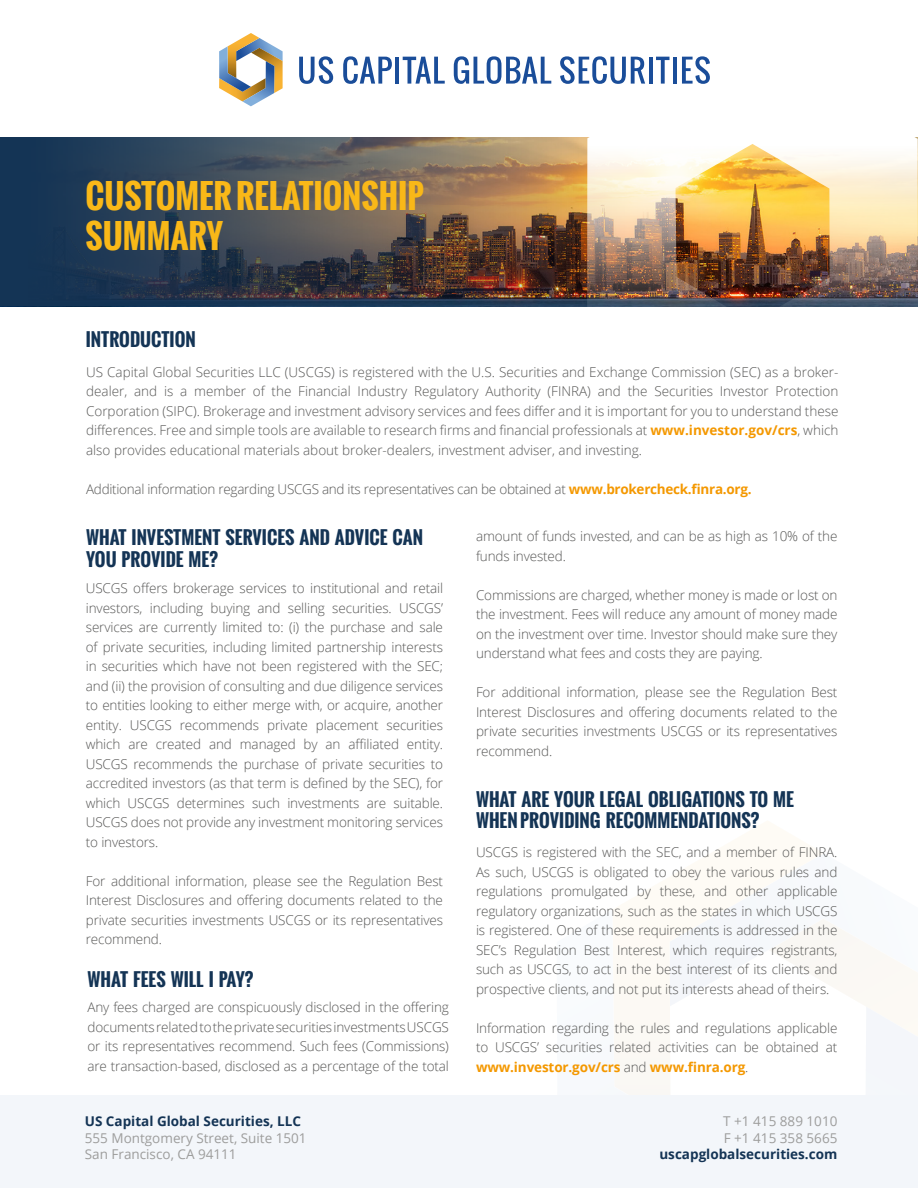
<style>
.page{position:relative;width:918px;height:1188px;background:#fff}
.page>*{position:absolute;margin:0;border:0;box-sizing:border-box;transform-origin:0 0}
.t1{font:700 33px/39.6px "Oswald";color:#f9b818}
.t2{font:700 18px/21.6px "Oswald";color:#143455}
.t3{font:300 13.5px/19.5px "Open Sans";letter-spacing:-.01em;color:#575756;text-align:justify}
.t4{font:13.5px/16.2px "Open Sans";color:#9d9d9c}
.t5{font:700 13.5px "Open Sans";color:#143455}
.s1{font-weight:700;color:#f49800}
</style>
<div class="page">
<svg style="left:557px;top:918px;width:361px;height:178px"></svg>
<div style="left:0;top:1096px;width:918px;height:92px;background:#f3f6fa"></div>
<img style="left:0;top:138px;width:587px;height:168px">
<img style="left:587px;top:56px;width:331px;height:251px">
<svg style="left:219px;top:33px;width:64px;height:73px"></svg>
<svg style="left:299px;top:56px;width:34px;height:28px"></svg>
<svg style="left:343px;top:56px;width:49px;height:28px"></svg>
<hr style="left:395px;top:57px;width:4px;height:27px;background:#1a4d99">
<svg style="left:403px;top:57px;width:42px;height:27px"></svg>
<svg style="left:454px;top:56px;width:97px;height:28px"></svg>
<svg style="left:560px;top:56px;width:85px;height:28px"></svg>
<hr style="left:649px;top:57px;width:4px;height:27px;background:#1a4d99">
<svg style="left:656px;top:57px;width:13px;height:27px"></svg>
<hr style="left:673px;top:57px;width:4px;height:27px;background:#1a4d99">
<svg style="left:682px;top:56px;width:28px;height:28px"></svg>
<h1 class="t1" style="left:86px;top:176px;width:340px">CUSTOMER RELATIONSHIP<br>SUMMARY</h1>
<h2 class="t2" style="left:86px;top:328px;width:111px">INTRODUCTION</h2>
<p class="t3" style="left:86px;top:362px;width:754px">US Capital Global Securities LLC (USCGS) is registered with the U.S. Securities and Exchange Commission (SEC) as a broker&shy;dealer, and is a member of the Financial Industry Regulatory Authority (FINRA) and the Securities Investor Protection Corporation (SIPC). Brokerage and investment advisory services and fees differ and it is important for you to understand these differences. Free and simple tools are available to research firms and financial professionals at <span class="s1">www.investor.gov/crs</span>, which also provides educational materials about broker-dealers, investment adviser, and investing.</p>
<p class="t3" style="left:86px;top:479px;width:667px">Additional information regarding USCGS and its representatives can be obtained at <span class="s1">www.brokercheck.finra.org.</span></p>
<h2 class="t2" style="left:86px;top:527px;width:338px">WHAT INVESTMENT SERVICES AND ADVICE CAN<br>YOU PROVIDE ME?</h2>
<p class="t3" style="left:86px;top:578px;width:359px">USCGS offers brokerage services to institutional and retail investors, including buying and selling securities. USCGS’ services are currently limited to: (i) the purchase and sale of private securities, including limited partnership interests in securities which have not been registered with the SEC; and (ii) the provision of consulting and due diligence services to entities looking to either merge with, or acquire, another entity. USCGS recommends private placement securities which are created and managed by an affiliated entity.<br>USCGS recommends the purchase of private securities to accredited investors (as that term is defined by the SEC), for which USCGS determines such investments are suitable.<br>USCGS does not provide any investment monitoring services to investors.</p>
<p class="t3" style="left:86px;top:871px;width:359px">For additional information, please see the Regulation Best Interest Disclosures and offering documents related to the private securities investments USCGS or its representatives recommend.</p>
<h2 class="t2" style="left:88px;top:968px;width:167px">WHAT FEES WILL I PAY?</h2>
<p class="t3" style="left:88px;top:997px;width:363px">Any fees charged are conspicuously disclosed in the offering documents related to the private securities investments USCGS or its representatives recommend. Such fees (Commissions) are transaction-based, disclosed as a percentage of the total</p>
<p class="t5" style="left:85px;top:1112px;width:218px">US Capital Global Securities, LLC</p>
<p class="t4" style="left:85px;top:1129px;width:223px">555 Montgomery Street, Suite 1501<br>San Francisco, CA 94111</p>
<p class="t3" style="left:476px;top:526px;width:363px">amount of funds invested, and can be as high as 10% of the funds invested.</p>
<p class="t3" style="left:476px;top:585px;width:363px">Commissions are charged, whether money is made or lost on the investment. Fees will reduce any amount of money made on the investment over time. Investor should make sure they understand what fees and costs they are paying.</p>
<p class="t3" style="left:476px;top:682px;width:363px">For additional information, please see the Regulation Best Interest Disclosures and offering documents related to the private securities investments USCGS or its representatives recommend.</p>
<h2 class="t2" style="left:476px;top:788px;width:319px">WHAT ARE YOUR LEGAL OBLIGATIONS TO ME<br>WHEN PROVIDING RECOMMENDATIONS?</h2>
<p class="t3" style="left:476px;top:842px;width:363px">USCGS is registered with the SEC, and a member of FINRA.<br>As such, USCGS is obligated to obey the various rules and regulations promulgated by these, and other applicable regulatory organizations, such as the states in which USCGS is registered. One of these requirements is addressed in the SEC’s Regulation Best Interest, which requires registrants, such as USCGS, to act in the best interest of its clients and prospective clients, and not put its interests ahead of theirs.</p>
<p class="t3" style="left:476px;top:1018px;width:363px">Information regarding the rules and regulations applicable to USCGS’ securities related activities can be obtained at <span class="s1">www.investor.gov/crs</span> and <span class="s1">www.finra.org</span>.</p>
<p class="t4" style="left:723px;top:1113px;width:116px">T +1 415 889 1010<br>F +1 415 358 5665</p>
<p class="t5" style="left:659px;top:1144px;width:179px">uscapglobalsecurities.com</p>
</div>
